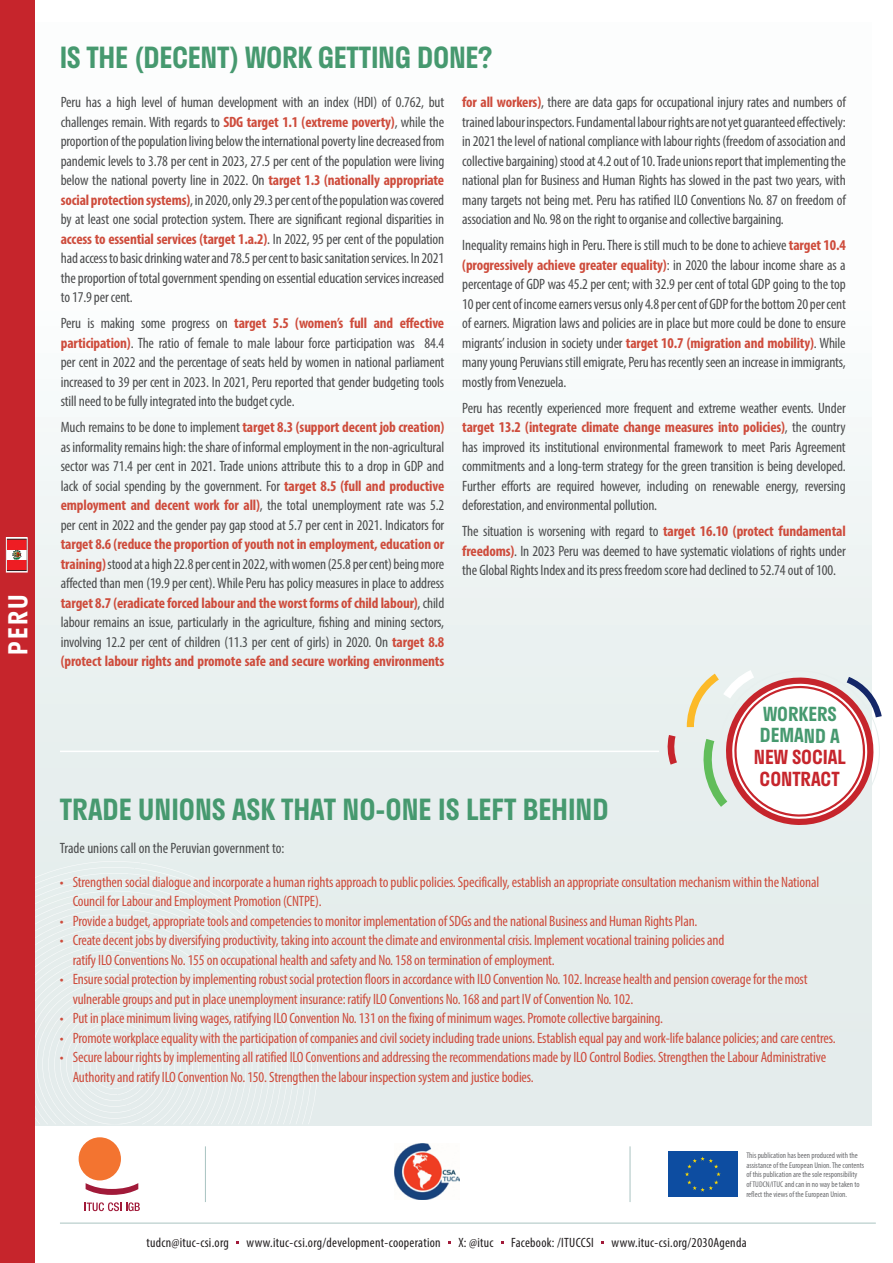
<style>
.page{position:relative;width:893px;height:1263px;background:#fff}
.page>*{position:absolute;margin:0;border:0;box-sizing:border-box;transform-origin:0 0}
.t1{font:600 28.5px "Stratos";color:#46996f}
.t2{font:600 25.5px "Stratos";color:#fff}
.t3{font:600 18.9px/21.6px "Stratos";letter-spacing:-.005em;color:#c6252c;text-align:center}
.t4{font:600 18.9px/21.6px "Stratos";letter-spacing:-.005em;color:#46996f}
.t5{font:condensed 15px/19.5px "Myriad Pro";letter-spacing:-.01em;color:#4b4c4d;text-align:justify}
.t6{font:condensed 15px/19.5px "Myriad Pro";letter-spacing:-.01em;color:#ce4c3c}
.t7{font:condensed 13.5px "Myriad Pro";letter-spacing:.02em;color:#231f20}
.t8{font:condensed 8.25px/9.9px "Myriad Pro";color:#6c6d70}
.s1{font-weight:700;color:#ce4c3c}
</style>
<div class="page">
<div style="left:35px;top:23px;width:837px;height:1102px;background:linear-gradient(to right,#f3f7f6,#f0f4f4)"></div>
<svg style="left:35px;top:861px;width:283px;height:263px;fill:#e5edec"></svg>
<hr style="left:60px;top:751px;width:599px;height:1px;background:#fff">
<hr style="left:630px;top:1146px;width:1px;height:56px;background:#a9c3c1">
<hr style="left:205px;top:1146px;width:1px;height:56px;background:#a9c3c1">
<hr style="left:60px;top:1223px;width:816px;height:1px;background:#a9c3c1">
<div style="left:0;top:0;width:35px;height:1263px;background:#c6252c"></div>
<svg style="left:85px;top:1183px;width:54px;height:12px"></svg>
<div style="left:79px;top:1137px;width:42px;height:43px;background:#f37430;border-radius:50%"></div>
<svg style="left:85px;top:1202px;width:55px;height:9px"></svg>
<svg style="left:8px;top:549px;width:17px;height:11px"></svg>
<div style="left:6px;top:560px;width:21px;height:11px;background:#ee1d23"></div>
<div style="left:6px;top:539px;width:21px;height:10px;background:#ee1d23"></div>
<svg style="left:12px;top:550px;width:10px;height:10px"></svg>
<div style="left:6px;top:537px;width:22px;height:35px;border:1px solid #fff"></div>
<svg style="left:667px;top:735px;width:10px;height:30px"></svg>
<svg style="left:687px;top:659px;width:195px;height:184px"></svg>
<img style="left:395px;top:1144px;width:65px;height:56px">
<div style="left:668px;top:1151px;width:69px;height:46px;background:#0d4da1"></div>
<svg style="left:685px;top:1156px;width:36px;height:36px"></svg>
<h2 class="t2" style="left:-2px;top:655px;width:63px;rotate:-90deg">PERU</h2>
<h1 class="t1" style="left:60px;top:34px;width:434px">IS THE (DECENT) WORK GETTING DONE?</h1>
<p class="t5" style="left:61px;top:92px;width:385px">Peru has a high level of human development with an index (HDI) of 0.762, but challenges remain. With regards to <span class="s1">SDG target 1.1 (extreme poverty)</span>, while the proportion of the population living below the international poverty line decreased from pandemic levels to 3.78 per cent in 2023, 27.5 per cent of the population were living below the national poverty line in 2022. On <span class="s1">target 1.3 (nationally appropriate social protection systems)</span>, in 2020, only 29.3 per cent of the population was covered by at least one social protection system. There are significant regional disparities in <span class="s1">access to essential services (target 1.a.2)</span>. In 2022, 95 per cent of the population had access to basic drinking water and 78.5 per cent to basic sanitation services. In 2021 the proportion of total government spending on essential education services increased to 17.9 per cent.</p>
<p class="t5" style="left:61px;top:313px;width:385px">Peru is making some progress on <span class="s1">target 5.5 (women’s full and effective participation)</span>. The ratio of female to male labour force participation was 84.4 per cent in 2022 and the percentage of seats held by women in national parliament increased to 39 per cent in 2023. In 2021, Peru reported that gender budgeting tools still need to be fully integrated into the budget cycle.</p>
<p class="t5" style="left:61px;top:417px;width:385px">Much remains to be done to implement <span class="s1">target 8.3 (support decent job creation) </span>as informality remains high: the share of informal employment in the non-agricultural sector was 71.4 per cent in 2021. Trade unions attribute this to a drop in GDP and lack of social spending by the government. For <span class="s1">target 8.5 (full and productive employment and decent work for all)</span>, the total unemployment rate was 5.2 per cent in 2022 and the gender pay gap stood at 5.7 per cent in 2021. Indicators for</p>
<p class="t5" style="left:61px;top:534px;width:385px"><span class="s1">target 8.6 (reduce the proportion of youth not in employment, education or training)</span> stood at a high 22.8 per cent in 2022, with women (25.8 per cent) being more affected than men (19.9 per cent). While Peru has policy measures in place to address <span class="s1">target 8.7 (eradicate forced labour and the worst forms of child labour)</span>, child labour remains an issue, particularly in the agriculture, fishing and mining sectors, involving 12.2 per cent of children (11.3 per cent of girls) in 2020. On <span class="s1">target 8.8 (protect labour rights and promote safe and secure working environments</span></p>
<p class="t5" style="left:462px;top:92px;width:385px"><span class="s1">for all workers)</span>, there are data gaps for occupational injury rates and numbers of trained labour inspectors. Fundamental labour rights are not yet guaranteed effectively: in 2021 the level of national compliance with labour rights (freedom of association and collective bargaining) stood at 4.2 out of 10. Trade unions report that implementing the national plan for Business and Human Rights has slowed in the past two years, with many targets not being met. Peru has ratified ILO Conventions No. 87 on freedom of association and No. 98 on the right to organise and collective bargaining.</p>
<p class="t5" style="left:462px;top:235px;width:385px">Inequality remains high in Peru. There is still much to be done to achieve <span class="s1">target 10.4 (progressively achieve greater equality)</span>: in 2020 the labour income share as a percentage of GDP was 45.2 per cent; with 32.9 per cent of total GDP going to the top 10 per cent of income earners versus only 4.8 per cent of GDP for the bottom 20 per cent of earners. Migration laws and policies are in place but more could be done to ensure migrants’ inclusion in society under <span class="s1">target 10.7 (migration and mobility)</span>. While many young Peruvians still emigrate, Peru has recently seen an increase in immigrants, mostly from Venezuela.</p>
<p class="t5" style="left:462px;top:398px;width:385px">Peru has recently experienced more frequent and extreme weather events. Under <span class="s1">target 13.2 (integrate climate change measures into policies)</span>, the country has improved its institutional environmental framework to meet Paris Agreement commitments and a long-term strategy for the green transition is being developed.<br>Further efforts are required however, including on renewable energy, reversing deforestation, and environmental pollution.</p>
<p class="t5" style="left:462px;top:521px;width:385px">The situation is worsening with regard to <span class="s1">target 16.10 (protect fundamental freedoms)</span>. In 2023 Peru was deemed to have systematic violations of rights under the Global Rights Index and its press freedom score had declined to 52.74 out of 100.</p>
<p class="t4" style="left:760px;top:702px;width:81px">WORKERS<br>DEMAND A</p>
<p class="t3" style="left:754px;top:746px;width:94px">NEW SOCIAL<br>CONTRACT</p>
<h1 class="t1" style="left:60px;top:786px;width:550px">TRADE UNIONS ASK THAT NO-ONE IS LEFT BEHIND</h1>
<p class="t5" style="left:60px;top:838px;width:226px">Trade unions call on the Peruvian government to:</p>
<p class="t6" style="left:73px;top:872px;width:748px;text-indent:-13px">• Strengthen social dialogue and incorporate a human rights approach to public policies. Specifically, establish an appropriate consultation mechanism within the National<br>Council for Labour and Employment Promotion (CNTPE).</p>
<p class="t6" style="left:60px;top:911px;width:639px">• Provide a budget, appropriate tools and competencies to monitor implementation of SDGs and the national Business and Human Rights Plan.</p>
<p class="t6" style="left:73px;top:930px;width:653px;text-indent:-13px">• Create decent jobs by diversifying productivity, taking into account the climate and environmental crisis. Implement vocational training policies and ratify ILO Conventions No. 155 on occupational health and safety and No. 158 on termination of employment.</p>
<p class="t6" style="left:73px;top:969px;width:736px;text-indent:-13px">• Ensure social protection by implementing robust social protection floors in accordance with ILO Convention No. 102. Increase health and pension coverage for the most vulnerable groups and put in place unemployment insurance: ratify ILO Conventions No. 168 and part IV of Convention No. 102.</p>
<p class="t6" style="left:60px;top:1008px;width:604px">• Put in place minimum living wages, ratifying ILO Convention No. 131 on the fixing of minimum wages. Promote collective bargaining.</p>
<p class="t6" style="left:60px;top:1028px;width:777px">• Promote workplace equality with the participation of companies and civil society including trade unions. Establish equal pay and work-life balance policies; and care centres.</p>
<p class="t6" style="left:73px;top:1047px;width:755px;text-indent:-13px">• Secure labour rights by implementing all ratified ILO Conventions and addressing the recommendations made by ILO Control Bodies. Strengthen the Labour Administrative<br>Authority and ratify ILO Convention No. 150. Strengthen the labour inspection system and justice bodies.</p>
<p class="t8" style="left:746px;top:1150px;width:119px">This publication has been produced with the assistance of the European Union. The contents of this publication are the sole responsibility of TUDCN/ITUC and can in no way be taken to reflect the views of the European Union.</p>
<p class="t7" style="left:146px;top:1234px;width:84px">tudcn@ituc-csi.org</p>
<p class="t7" style="left:246px;top:1234px;width:196px">www.ituc-csi.org/development-cooperation</p>
<p class="t7" style="left:458px;top:1234px;width:37px">X: @ituc</p>
<p class="t7" style="left:511px;top:1234px;width:84px">Facebook: /ITUCCSI</p>
<p class="t7" style="left:611px;top:1234px;width:137px">www.ituc-csi.org/2030Agenda</p>
</div>
